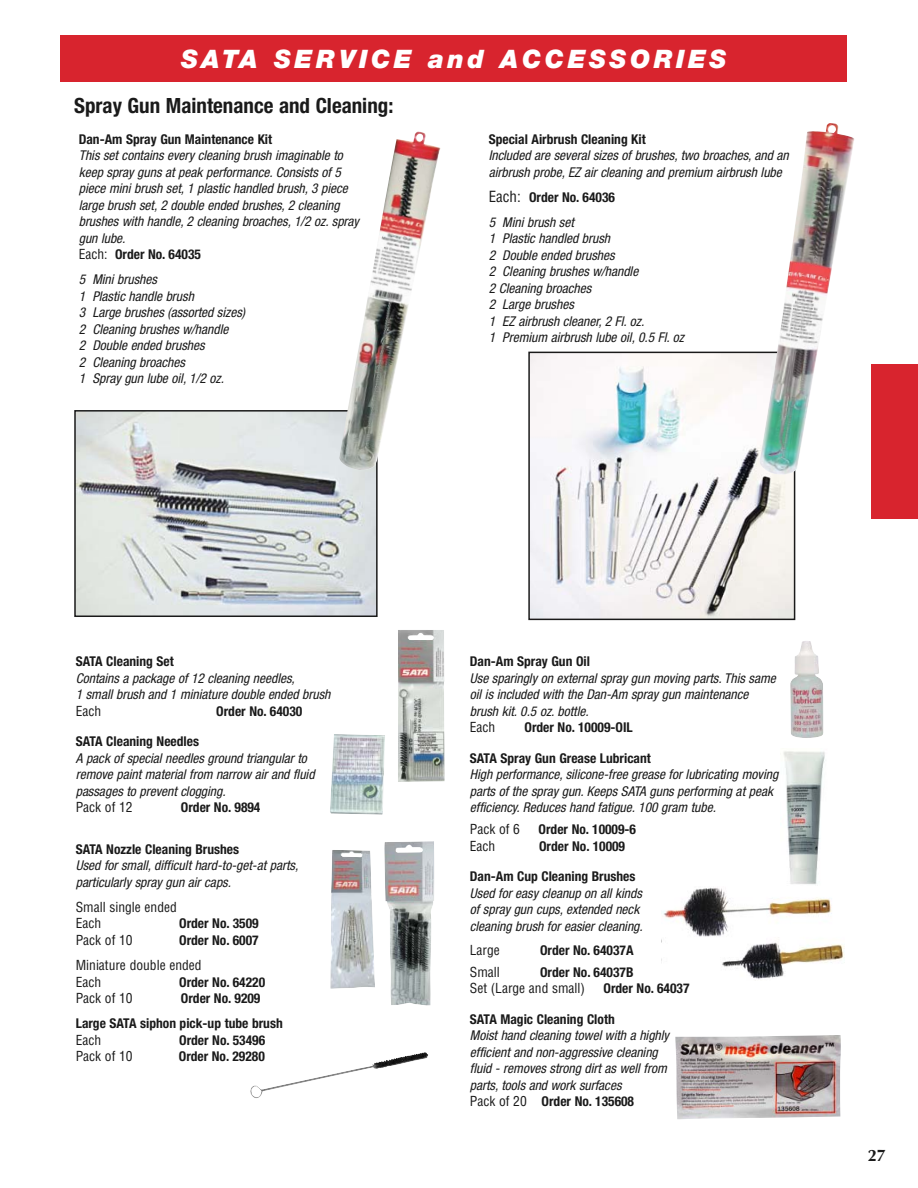
<style>
.page{position:relative;width:918px;height:1188px;background:#fff}
.page>*{position:absolute;margin:0;border:0;box-sizing:border-box;transform-origin:0 0}
.t1{font:italic 900 25.5px "Helvetica Neue";letter-spacing:.135em;color:#fff}
.t2{font:700 condensed 21px "Helvetica Neue";color:#1a1a1a}
.t3{font:700 16.5px "Optima";color:#1a1a1a}
.t4{font:italic condensed 13.5px/16.5px "Helvetica Neue";color:#1a1a1a}
.t5{font:700 condensed 13.5px/25.2px "Helvetica Neue";color:#1a1a1a}
.t6{font:condensed 13.5px/16.5px "Helvetica";color:#1a1a1a}
.s1{font-family:"Helvetica";font-style:normal}
.s2{font-weight:700;font-style:normal}
.s3{font-family:"Helvetica";font-weight:400;font-size:15px}
.s4{font-weight:400;font-style:italic}
</style>
<div class="page">
<div style="left:872px;top:364px;width:46px;height:155px;background:#d8242e"></div>
<div style="left:61px;top:36px;width:786px;height:46px;background:#d8242e"></div>
<img style="left:531px;top:355px;width:261px;height:262px">
<div style="left:528px;top:352px;width:267px;height:268px;border:2px solid #1a1a1a"></div>
<img style="left:77px;top:413px;width:298px;height:201px">
<div style="left:74px;top:410px;width:304px;height:207px;border:2px solid #1a1a1a"></div>
<img style="left:339px;top:131px;width:102px;height:339px">
<img style="left:759px;top:123px;width:95px;height:352px">
<img style="left:330px;top:734px;width:55px;height:81px">
<img style="left:330px;top:850px;width:45px;height:139px">
<img style="left:384px;top:841px;width:50px;height:165px">
<img style="left:783px;top:751px;width:42px;height:134px">
<img style="left:790px;top:641px;width:33px;height:97px">
<img style="left:398px;top:630px;width:47px;height:152px">
<img style="left:250px;top:1052px;width:178px;height:46px">
<img style="left:663px;top:888px;width:182px;height:91px">
<img style="left:675px;top:1035px;width:166px;height:84px">
<h1 class="t1" style="left:181px;top:50px;width:547px">SATA SERVICE and ACCESSORIES</h1>
<h2 class="t2" style="left:74px;top:98px;width:321px">Spray Gun Maintenance and Cleaning:</h2>
<p class="t5" style="left:79px;top:127px;width:195px">Dan-Am Spray Gun Maintenance Kit</p>
<p class="t4" style="left:79px;top:148px;width:282px">This set contains every cleaning brush imaginable to keep spray guns at peak performance. Consists of 5 piece mini brush set, 1 plastic handled brush, 3 piece large brush set, 2 double ended brushes, 2 cleaning brushes with handle, 2 cleaning broaches, 1/2 oz. spray gun lube.<br><span class="s1">Each:</span> <span class="s2">Order No. 64035</span></p>
<p class="t4" style="left:79px;top:272px;width:168px">5 Mini brushes<br>1 Plastic handle brush<br>3 Large brushes (assorted sizes)<br>2 Cleaning brushes w/handle<br>2 Double ended brushes<br>2 Cleaning broaches<br>1 Spray gun lube oil, 1/2 oz.</p>
<p class="t5" style="left:489px;top:127px;width:159px">Special Airbrush Cleaning Kit</p>
<p class="t4" style="left:489px;top:148px;width:302px">Included are several sizes of brushes, two broaches, and an airbrush probe, EZ air cleaning and premium airbrush lube</p>
<p class="t5" style="left:489px;top:185px;width:128px"><span class="s3">Each:</span> Order No. 64036<br><span class="s4">5 Mini brush set</span></p>
<p class="t4" style="left:489px;top:231px;width:197px">1 Plastic handled brush<br>2 Double ended brushes<br>2 Cleaning brushes w/handle<br>2 Cleaning broaches<br>2 Large brushes<br>1 EZ airbrush cleaner, 2 Fl. oz.<br>1 Premium airbrush lube oil, 0.5 Fl. oz</p>
<p class="t5" style="left:76px;top:650px;width:100px">SATA Cleaning Set</p>
<p class="t4" style="left:76px;top:671px;width:256px">Contains a package of 12 cleaning needles,<br>1 small brush and 1 miniature double ended brush</p>
<p class="t6" style="left:76px;top:704px;width:27px">Each</p>
<p class="t5" style="left:216px;top:699px;width:87px">Order No. 64030</p>
<p class="t5" style="left:76px;top:730px;width:125px">SATA Cleaning Needles</p>
<p class="t4" style="left:76px;top:751px;width:240px">A pack of special needles ground triangular to remove paint material from narrow air and fluid passages to prevent clogging.</p>
<p class="t6" style="left:76px;top:800px;width:58px">Pack of 12</p>
<p class="t5" style="left:181px;top:796px;width:81px">Order No. 9894</p>
<p class="t5" style="left:76px;top:838px;width:165px">SATA Nozzle Cleaning Brushes</p>
<p class="t4" style="left:76px;top:858px;width:224px">Used for small, difficult hard-to-get-at parts, particularly spray gun air caps.</p>
<p class="t6" style="left:76px;top:900px;width:103px">Small single ended<br>Each</p>
<p class="t5" style="left:179px;top:912px;width:81px">Order No. 3509</p>
<p class="t6" style="left:76px;top:933px;width:58px">Pack of 10</p>
<p class="t5" style="left:179px;top:929px;width:81px">Order No. 6007</p>
<p class="t6" style="left:76px;top:958px;width:127px">Miniature double ended<br>Each</p>
<p class="t5" style="left:179px;top:970px;width:87px">Order No. 64220</p>
<p class="t6" style="left:76px;top:991px;width:58px">Pack of 10</p>
<p class="t5" style="left:76px;top:987px;width:209px;text-indent:105px">Order No. 9209<br>Large SATA siphon pick-up tube brush</p>
<p class="t6" style="left:76px;top:1033px;width:27px">Each</p>
<p class="t5" style="left:179px;top:1028px;width:87px">Order No. 53496</p>
<p class="t6" style="left:76px;top:1049px;width:58px">Pack of 10</p>
<p class="t5" style="left:179px;top:1045px;width:87px">Order No. 29280</p>
<p class="t5" style="left:470px;top:650px;width:122px">Dan-Am Spray Gun Oil</p>
<p class="t4" style="left:470px;top:671px;width:307px">Use sparingly on external spray gun moving parts. This same oil is included with the Dan-Am spray gun maintenance brush kit. 0.5 oz. bottle.</p>
<p class="t6" style="left:470px;top:720px;width:27px">Each</p>
<p class="t5" style="left:525px;top:716px;width:110px">Order No. 10009-OIL</p>
<p class="t5" style="left:470px;top:746px;width:182px">SATA Spray Gun Grease Lubricant</p>
<p class="t4" style="left:470px;top:767px;width:310px">High performance, silicone-free grease for lubricating moving parts of the spray gun. Keeps SATA guns performing at peak efficiency. Reduces hand fatigue. 100 gram tube.</p>
<p class="t6" style="left:470px;top:822px;width:52px">Pack of 6</p>
<p class="t5" style="left:539px;top:818px;width:99px">Order No. 10009-6</p>
<p class="t6" style="left:470px;top:838px;width:27px">Each</p>
<p class="t5" style="left:539px;top:834px;width:87px">Order No. 10009</p>
<p class="t5" style="left:470px;top:865px;width:167px">Dan-Am Cup Cleaning Brushes</p>
<p class="t4" style="left:470px;top:886px;width:174px">Used for easy cleanup on all kinds of spray gun cups, extended neck cleaning brush for easier cleaning.</p>
<p class="t6" style="left:470px;top:943px;width:31px">Large</p>
<p class="t5" style="left:540px;top:938px;width:95px">Order No. 64037A</p>
<p class="t6" style="left:470px;top:964px;width:31px">Small</p>
<p class="t5" style="left:540px;top:960px;width:95px">Order No. 64037B</p>
<p class="t6" style="left:470px;top:981px;width:117px">Set (Large and small)</p>
<p class="t5" style="left:604px;top:977px;width:87px">Order No. 64037</p>
<p class="t5" style="left:470px;top:1007px;width:146px">SATA Magic Cleaning Cloth</p>
<p class="t4" style="left:470px;top:1028px;width:201px">Moist hand cleaning towel with a highly efficient and non-aggressive cleaning fluid - removes strong dirt as well from parts, tools and work surfaces<br><span class="s1">Pack of 20</span> <span class="s2">Order No. 135608</span></p>
<p class="t3" style="left:868px;top:1146px;width:20px">27</p>
</div>
